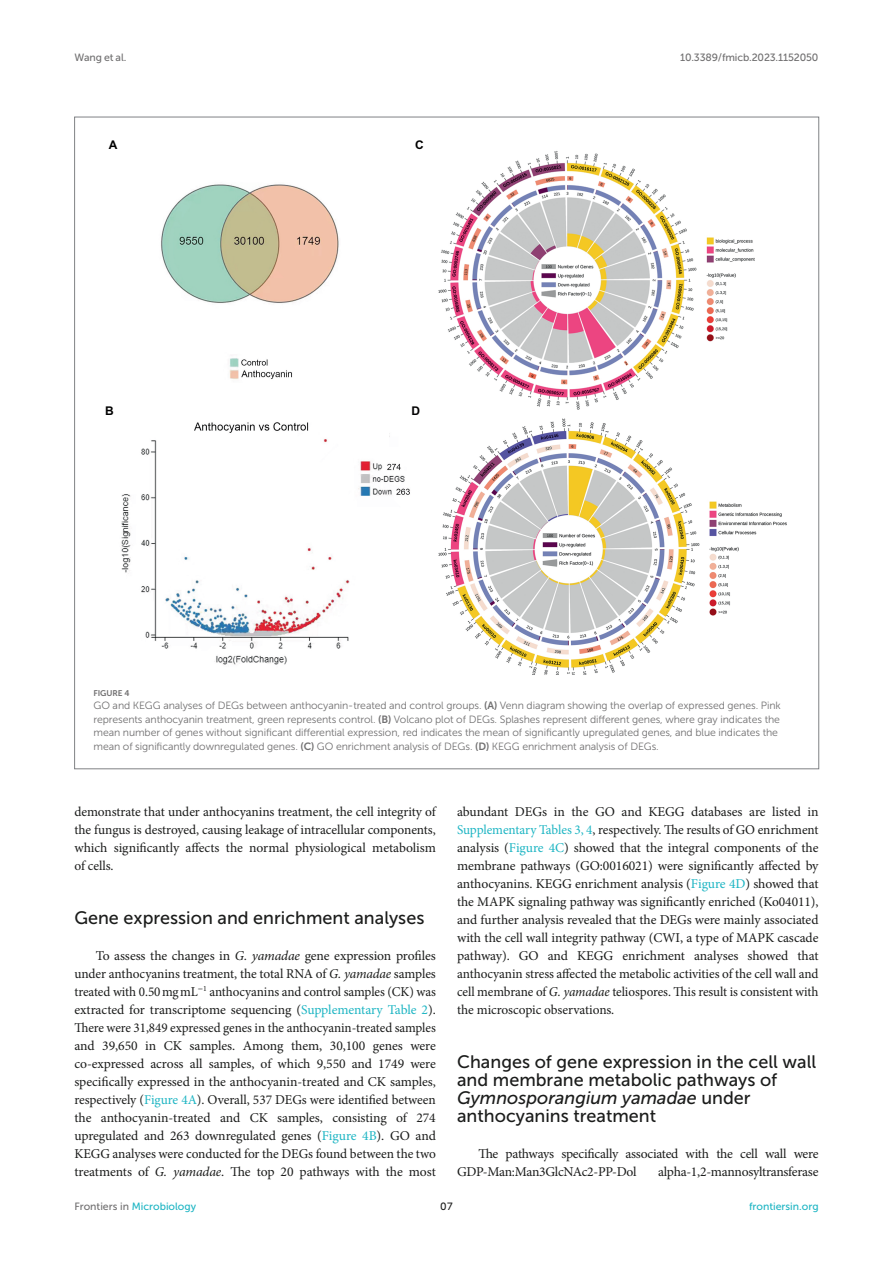
<style>
.page{position:relative;width:893px;height:1263px;background:#fff}
.page>*{position:absolute;margin:0;border:0;box-sizing:border-box;transform-origin:0 0}
.HEAD_2{font:18px/18px "Museo Sans 500";color:#1b1c1b}
.TEXT_FLUSH{font:13.5px/18px "Minion Pro";letter-spacing:-.015em;color:#1b1c1b;text-align:justify}
.TEXT{font:13.5px/18px "Minion Pro";letter-spacing:-.005em;color:#1b1c1b;text-align:justify}
.t1{font:700 12px "Arial";color:#010001}
.FIG_LEG{font:10.5px/13.5px "Museo Sans 300";letter-spacing:-.01em;color:#706f70}
.t2{font:10.5px "Museo Sans 500";color:#1db5c3}
.t3{font:10.5px "Museo Sans 500";letter-spacing:-.015em;color:#706f70}
.t4{font:10.5px "Museo Sans 500";color:#1b1c1b}
.FIG_HD{font:8.25px "Museo Sans 700";letter-spacing:-.01em;color:#706f70}
.s1{font-family:"Museo Sans 700"}
.s2{font-style:italic}
.s3{color:#1db5c3}
.s4{color:#706f70}
</style>
<div class="page">
<img style="left:121px;top:151px;width:666px;height:524px">
<p class="t3" style="left:74px;top:51px;width:53px">Wang et al.</p>
<p class="t3" style="left:680px;top:51px;width:140px">10.3389/fmicb.2023.1152050</p>
<p class="t1" style="left:109px;top:136px;width:10px">A</p>
<p class="t1" style="left:415px;top:136px;width:10px">C</p>
<p class="t1" style="left:105px;top:402px;width:10px">B</p>
<p class="t1" style="left:411px;top:402px;width:10px">D</p>
<p class="FIG_HD" style="left:94px;top:688px;width:37px">FIGURE 4</p>
<p class="FIG_LEG" style="left:94px;top:699px;width:689px">GO and KEGG analyses of DEGs between anthocyanin-treated and control groups. <span class="s1">(A)</span> Venn diagram showing the overlap of expressed genes. Pink represents anthocyanin treatment, green represents control. <span class="s1">(B)</span> Volcano plot of DEGs. Splashes represent different genes, where gray indicates the mean number of genes without significant differential expression, red indicates the mean of significantly upregulated genes, and blue indicates the mean of significantly downregulated genes. <span class="s1">(C)</span> GO enrichment analysis of DEGs. <span class="s1">(D)</span> KEGG enrichment analysis of DEGs.</p>
<p class="TEXT" style="left:74px;top:803px;width:363px">demonstrate that under anthocyanins treatment, the cell integrity of the fungus is destroyed, causing leakage of intracellular components, which significantly affects the normal physiological metabolism of cells.</p>
<p class="HEAD_2" style="left:74px;top:909px;width:351px">Gene expression and enrichment analyses</p>
<p class="TEXT_FLUSH" style="left:74px;top:947px;width:363px;text-indent:21px">To assess the changes in <span class="s2">G. yamadae</span> gene expression profiles under anthocyanins treatment, the total RNA of <span class="s2">G. yamadae</span> samples treated with 0.50mgmL<sup>−</sup><sup>1</sup> anthocyanins and control samples (CK) was extracted for transcriptome sequencing (<span class="s3">Supplementary Table 2</span>).<br>There were 31,849 expressed genes in the anthocyanin-treated samples and 39,650 in CK samples. Among them, 30,100 genes were co-expressed across all samples, of which 9,550 and 1749 were specifically expressed in the anthocyanin-treated and CK samples, respectively (<span class="s3">Figure 4A</span>). Overall, 537 DEGs were identified between the anthocyanin-treated and CK samples, consisting of 274 upregulated and 263 downregulated genes (<span class="s3">Figure 4B</span>). GO and KEGG analyses were conducted for the DEGs found between the two treatments of <span class="s2">G. yamadae</span>. The top 20 pathways with the most</p>
<p class="TEXT_FLUSH" style="left:457px;top:803px;width:363px">abundant DEGs in the GO and KEGG databases are listed in <span class="s3">Supplementary Tables 3, 4</span>, respectively. The results of GO enrichment analysis (<span class="s3">Figure 4C</span>) showed that the integral components of the membrane pathways (GO:0016021) were significantly affected by anthocyanins. KEGG enrichment analysis (<span class="s3">Figure 4D</span>) showed that the MAPK signaling pathway was significantly enriched (Ko04011), and further analysis revealed that the DEGs were mainly associated with the cell wall integrity pathway (CWI, a type of MAPK cascade pathway). GO and KEGG enrichment analyses showed that anthocyanin stress affected the metabolic activities of the cell wall and cell membrane of <span class="s2">G. yamadae</span> teliospores. This result is consistent with the microscopic observations.</p>
<p class="HEAD_2" style="left:457px;top:1053px;width:361px">Changes of gene expression in the cell wall and membrane metabolic pathways of <span class="s2">Gymnosporangium yamadae</span> under anthocyanins treatment</p>
<p class="TEXT_FLUSH" style="left:457px;top:1145px;width:363px;text-indent:21px">The pathways specifically associated with the cell wall were<br>GDP-Man:Man3GlcNAc2-PP-Dol</p>
<p class="TEXT_FLUSH" style="left:658px;top:1163px;width:162px">alpha-1,2-mannosyltransferase</p>
<p class="t2" style="left:74px;top:1200px;width:123px"><span class="s4">Frontiers in</span> Microbiology</p>
<p class="t4" style="left:440px;top:1200px;width:14px">07</p>
<p class="t2" style="left:749px;top:1200px;width:71px">frontiersin.org</p>
</div>
